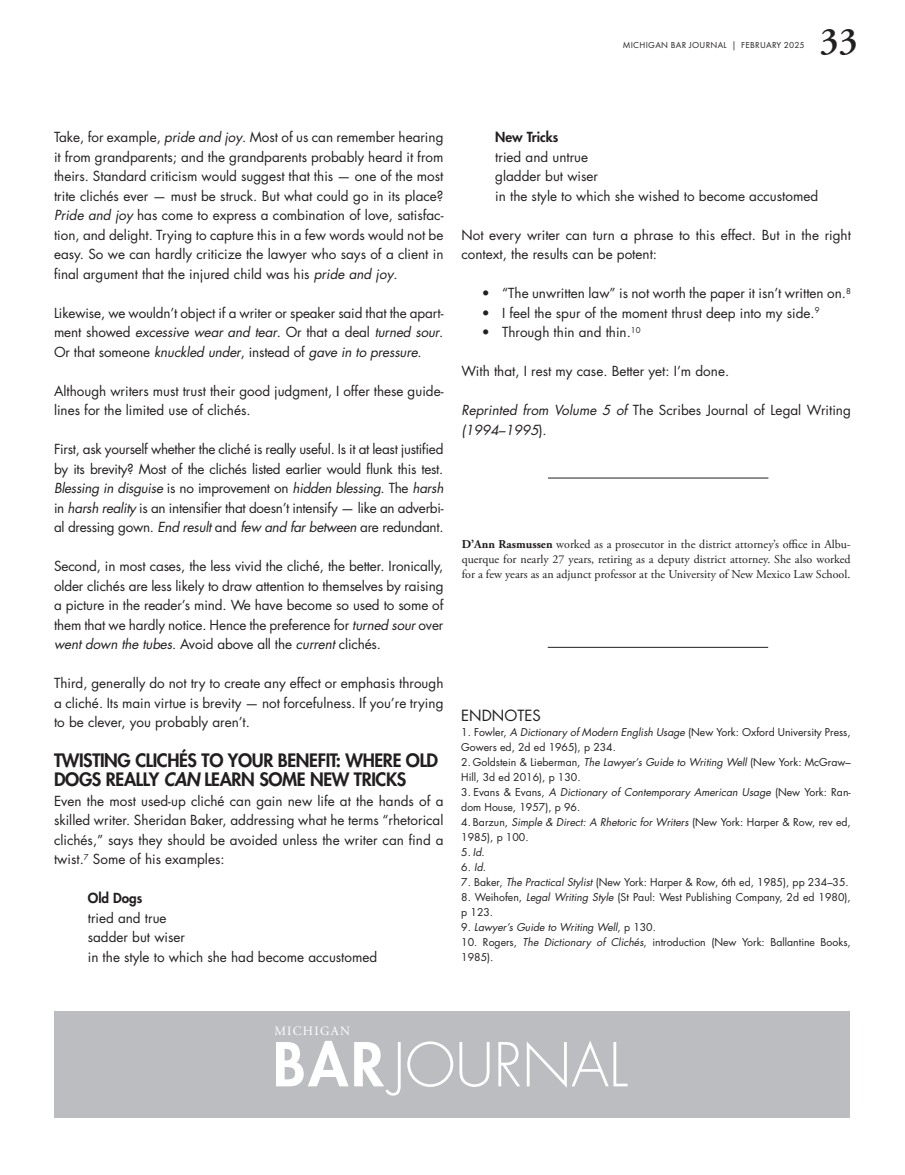
<style>
.page{position:relative;width:905px;height:1175px;background:#fff}
.page>*{position:absolute;margin:0;border:0;box-sizing:border-box;transform-origin:0 0}
.t1{font:300 58.8px "Futura Std";letter-spacing:-.005em;color:#fff}
.t2{font:600 37.5px "Adobe Garamond Pro";color:#231f20}
.t3{font:800 18px/19.5px "Futura Std";letter-spacing:-.02em;color:#231f20}
.t4{font:15px "Futura Std";color:#231f20}
.t5{font:13.5px/19.5px "Futura Std";color:#231f20;text-align:justify}
.t6{font:800 13.5px "Futura Std";color:#231f20}
.t7{font:12.75px "Adobe Garamond Pro";letter-spacing:.1em;color:#fff}
.t8{font:12px/15px "Adobe Garamond Pro";color:#231f20;text-align:justify}
.t9{font:10.5px/15px "Futura Std";color:#231f20}
.t10{font:italic 10.5px "Futura Std";color:#231f20}
.t11{font:9px "Futura PT";letter-spacing:.035em;color:#231f20}
.s1{font-style:italic}
.s2{font-weight:700}
.s3{font-style:normal}
.s4{font-weight:800}
</style>
<div class="page">
<div style="left:55px;top:1011px;width:795px;height:106px;background:#bcbdc0"></div>
<hr style="left:548px;top:478px;width:220px;height:1px;background:#231f20">
<hr style="left:547px;top:647px;width:221px;height:1px;background:#231f20">
<p class="t11" style="left:622px;top:40px;width:183px">MICHIGAN BAR JOURNAL | FEBRUARY 2025</p>
<h2 class="t2" style="left:819px;top:20px;width:40px">33</h2>
<p class="t5" style="left:54px;top:128px;width:391px">Take, for example, <span class="s1">pride and joy</span>. Most of us can remember hearing it from grandparents; and the grandparents probably heard it from theirs. Standard criticism would suggest that this — one of the most trite clichés ever — must be struck. But what could go in its place?<br><span class="s1">Pride and joy</span> has come to express a combination of love, satisfac&shy;tion, and delight. Trying to capture this in a few words would not be easy. So we can hardly criticize the lawyer who says of a client in final argument that the injured child was his <span class="s1">pride and joy</span>.</p>
<p class="t5" style="left:54px;top:303px;width:391px">Likewise, we wouldn’t object if a writer or speaker said that the apart&shy;ment showed <span class="s1">excessive wear and tear</span>. Or that a deal <span class="s1">turned sour</span>.<br>Or that someone <span class="s1">knuckled under</span>, instead of <span class="s1">gave in to pressure</span>.</p>
<p class="t5" style="left:54px;top:381px;width:391px">Although writers must trust their good judgment, I offer these guide&shy;lines for the limited use of clichés.</p>
<p class="t5" style="left:54px;top:440px;width:391px">First, ask yourself whether the cliché is really useful. Is it at least justified by its brevity? Most of the clichés listed earlier would flunk this test.<br><span class="s1">Blessing in disguise</span> is no improvement on <span class="s1">hidden blessing</span>. The <span class="s1">harsh </span>in <span class="s1">harsh reality</span> is an intensifier that doesn’t intensify — like an adverbi&shy;al dressing gown. <span class="s1">End result</span> and <span class="s1">few and far between</span> are redundant.</p>
<p class="t5" style="left:54px;top:557px;width:391px">Second, in most cases, the less vivid the cliché, the better. Ironically, older clichés are less likely to draw attention to themselves by raising a picture in the reader’s mind. We have become so used to some of them that we hardly notice. Hence the preference for <span class="s1">turned sour</span> over <span class="s1">went down the tubes</span>. Avoid above all the <span class="s1">current</span> clichés.</p>
<p class="t5" style="left:54px;top:674px;width:391px">Third, generally do not try to create any effect or emphasis through a cliché. Its main virtue is brevity — not forcefulness. If you’re trying to be clever, you probably aren’t.</p>
<p class="t3" style="left:54px;top:750px;width:385px">TWISTING CLICHÉS TO YOUR BENEFIT: WHERE OLD<br>DOGS REALLY <span class="s1">CAN</span> LEARN SOME NEW TRICKS</p>
<p class="t5" style="left:54px;top:791px;width:391px">Even the most used-up cliché can gain new life at the hands of a skilled writer. Sheridan Baker, addressing what he terms “rhetorical clichés,” says they should be avoided unless the writer can find a twist.<sup>7</sup> Some of his examples:</p>
<p class="t6" style="left:88px;top:889px;width:56px">Old Dogs</p>
<p class="t5" style="left:88px;top:908px;width:80px">tried and true</p>
<p class="t5" style="left:88px;top:927px;width:99px">sadder but wiser</p>
<p class="t5" style="left:88px;top:947px;width:291px">in the style to which she had become accustomed</p>
<p class="t6" style="left:495px;top:129px;width:65px">New Tricks</p>
<p class="t5" style="left:495px;top:147px;width:94px">tried and untrue</p>
<p class="t5" style="left:495px;top:167px;width:104px">gladder but wiser</p>
<p class="t5" style="left:495px;top:186px;width:324px">in the style to which she wished to become accustomed</p>
<p class="t5" style="left:461px;top:225px;width:391px">Not every writer can turn a phrase to this effect. But in the right context, the results can be potent:</p>
<p class="t5" style="left:482px;top:284px;width:370px">• “The unwritten law” is not worth the paper it isn’t written on.<sup>8</sup></p>
<p class="t5" style="left:482px;top:303px;width:339px">• I feel the spur of the moment thrust deep into my side.<sup>9</sup></p>
<p class="t5" style="left:482px;top:323px;width:160px">• Through thin and thin.<sup>10</sup></p>
<p class="t5" style="left:461px;top:362px;width:269px">With that, I rest my case. Better yet: I’m done.</p>
<p class="t5" style="left:461px;top:401px;width:391px"><span class="s1">Reprinted from Volume 5 of</span> The Scribes Journal of Legal Writing <span class="s1">(1994–1995</span>).</p>
<p class="t8" style="left:461px;top:537px;width:390px"><span class="s2">D’Ann Rasmussen</span> worked as a prosecutor in the district attorney’s office in Albu&shy;querque for nearly 27 years, retiring as a deputy district attorney. She also worked for a few years as an adjunct professor at the University of New Mexico Law School.</p>
<p class="t4" style="left:461px;top:706px;width:81px">ENDNOTES</p>
<p class="t9" style="left:461px;top:724px;width:391px">1. Fowler, <span class="s1">A Dictionary of Modern English Usage</span> (New York: Oxford University Press,<br>Gowers ed, 2d ed 1965), p 234.</p>
<p class="t9" style="left:461px;top:754px;width:391px">2. Goldstein &amp; Lieberman, <span class="s1">The Lawyer’s Guide to Writing Well</span> (New York: McGraw–<br>Hill, 3d ed 2016), p 130.</p>
<p class="t9" style="left:461px;top:784px;width:391px">3. Evans &amp; Evans, <span class="s1">A Dictionary of Contemporary American Usage</span> (New York: Ran&shy;dom House, 1957), p 96.</p>
<p class="t9" style="left:461px;top:814px;width:391px">4. Barzun, <span class="s1">Simple &amp; Direct: A Rhetoric for Writers</span> (New York: Harper &amp; Row, rev ed,<br>1985), p 100.</p>
<p class="t9" style="left:461px;top:844px;width:25px">5. <span class="s1">Id</span>.</p>
<p class="t10" style="left:461px;top:860px;width:26px"><span class="s3">6.</span> Id.</p>
<p class="t9" style="left:461px;top:874px;width:389px">7. Baker, <span class="s1">The Practical Stylist</span> (New York: Harper &amp; Row, 6th ed, 1985), pp 234–35.</p>
<p class="t9" style="left:461px;top:889px;width:391px">8. Weihofen, <span class="s1">Legal Writing Style</span> (St Paul: West Publishing Company, 2d ed 1980), p 123.</p>
<p class="t10" style="left:461px;top:920px;width:196px"><span class="s3">9.</span> Lawyer’s Guide to Writing Well<span class="s3">, p 130.</span></p>
<p class="t9" style="left:461px;top:934px;width:391px">10. Rogers, <span class="s1">The Dictionary of Clichés</span>, introduction (New York: Ballantine Books,<br>1985).</p>
<p class="t7" style="left:274px;top:1023px;width:77px">MICHIGAN</p>
<p class="t1" style="left:273px;top:1029px;width:356px"><span class="s4">BAR</span> JOURNAL</p>
</div>
